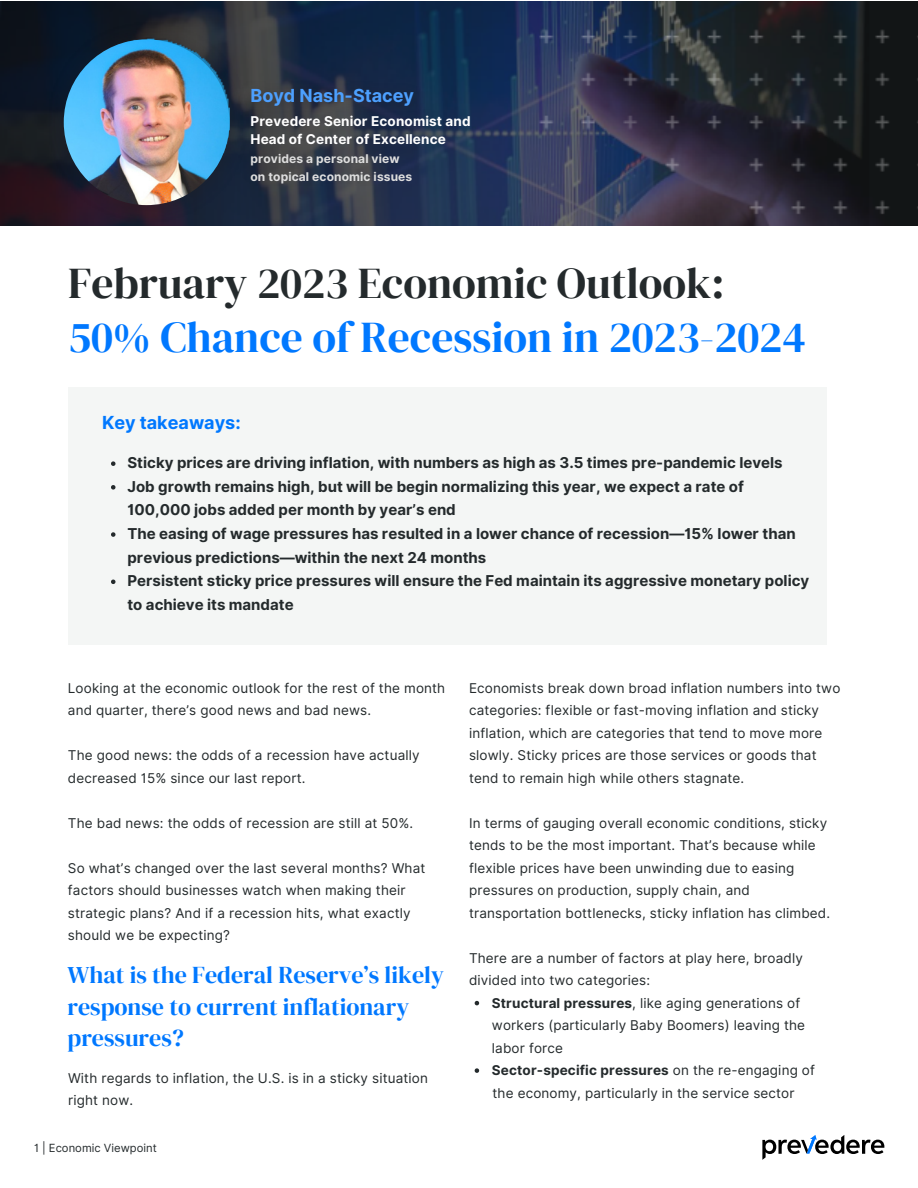
<style>
.page{position:relative;width:918px;height:1188px;background:#fff}
.page>*{position:absolute;margin:0;border:0;box-sizing:border-box;transform-origin:0 0}
.t1{font:43.5px "DM Serif Display";color:#0078ff}
.t2{font:43.5px "DM Serif Display";color:#242a2c}
.t3{font:24px/31.5px "DM Serif Display";color:#0078ff}
.t4{font:700 18px "Inter";color:#4da0ff}
.t5{font:700 18px "Inter";color:#0078ff}
.t6{font:700 15px/23.7px "Inter";color:#242a2c}
.t7{font:13.5px/22.5px "Inter";letter-spacing:.01em;color:#242a2c}
.t8{font:700 13.5px/18px "Inter";letter-spacing:.01em;color:#fff}
.t9{font:700 12px/18px "Inter";letter-spacing:.01em;color:#dedede}
.t10{font:11.25px "Inter";color:#242a2c}
.s1{font-weight:700}
</style>
<div class="page">
<img style="left:0;top:1px;width:918px;height:224px">
<img style="left:50px;top:22px;width:199px;height:200px">
<img style="left:68px;top:37px;width:162px;height:164px">
<div style="left:68px;top:387px;width:758px;height:257px;background:#f4f6f5"></div>
<img style="left:238px;top:81px;width:186px;height:27px">
<img style="left:238px;top:108px;width:208px;height:33px">
<img style="left:238px;top:136px;width:185px;height:50px">
<svg style="left:762px;top:1135px;width:122px;height:25px"></svg>
<img style="left:64px;top:39px;width:166px;height:166px;border-radius:50%">
<svg style="left:475px;top:1001px;width:4px;height:4px"></svg>
<svg style="left:475px;top:1068px;width:4px;height:5px"></svg>
<svg style="left:111px;top:461px;width:5px;height:5px"></svg>
<svg style="left:111px;top:485px;width:5px;height:5px"></svg>
<svg style="left:111px;top:532px;width:5px;height:5px"></svg>
<svg style="left:111px;top:580px;width:5px;height:4px"></svg>
<h3 class="t4" style="left:251px;top:85px;width:165px">Boyd Nash-Stacey</h3>
<p class="t8" style="left:251px;top:112px;width:222px">Prevedere Senior Economist and<br>Head of Center of Excellence</p>
<p class="t9" style="left:251px;top:150px;width:163px">provides a personal view on topical economic issues</p>
<h1 class="t2" style="left:68px;top:253px;width:658px">February 2023 Economic Outlook:</h1>
<h1 class="t1" style="left:68px;top:307px;width:739px">50% Chance of Recession in 2023-2024</h1>
<h3 class="t5" style="left:102px;top:411px;width:140px">Key takeaways:</h3>
<p class="t6" style="left:127px;top:451px;width:683px">Sticky prices are driving inflation, with numbers as high as 3.5 times pre-pandemic levels Job growth remains high, but will be begin normalizing this year, we expect a rate of 100,000 jobs added per month by year’s end<br>The easing of wage pressures has resulted in a lower chance of recession—15% lower than previous predictions—within the next 24 months<br>Persistent sticky price pressures will ensure the Fed maintain its aggressive monetary policy to achieve its mandate</p>
<p class="t7" style="left:68px;top:676px;width:379px">Looking at the economic outlook for the rest of the month and quarter, there’s good news and bad news.</p>
<p class="t7" style="left:68px;top:744px;width:353px">The good news: the odds of a recession have actually decreased 15% since our last report.</p>
<p class="t7" style="left:68px;top:811px;width:347px">The bad news: the odds of recession are still at 50%.</p>
<p class="t7" style="left:68px;top:856px;width:359px">So what’s changed over the last several months? What factors should businesses watch when making their strategic plans? And if a recession hits, what exactly should we be expecting?</p>
<h2 class="t3" style="left:68px;top:959px;width:378px">What is the Federal Reserve’s likely response to current inflationary pressures?</h2>
<p class="t7" style="left:68px;top:1066px;width:361px">With regards to inflation, the U.S. is in a sticky situation right now.</p>
<p class="t10" style="left:34px;top:1141px;width:124px">1 | Economic Viewpoint</p>
<p class="t7" style="left:469px;top:676px;width:373px">Economists break down broad inflation numbers into two categories: flexible or fast-moving inflation and sticky inflation, which are categories that tend to move more slowly. Sticky prices are those services or goods that tend to remain high while others stagnate.</p>
<p class="t7" style="left:469px;top:811px;width:363px">In terms of gauging overall economic conditions, sticky tends to be the most important. That’s because while flexible prices have been unwinding due to easing pressures on production, supply chain, and transportation bottlenecks, sticky inflation has climbed.</p>
<p class="t7" style="left:469px;top:946px;width:335px">There are a number of factors at play here, broadly divided into two categories:</p>
<p class="t7" style="left:492px;top:991px;width:325px"><span class="s1">Structural pressures</span>, like aging generations of workers (particularly Baby Boomers) leaving the labor force<br><span class="s1">Sector-specific pressures</span> on the re-engaging of</p>
<p class="t7" style="left:493px;top:1081px;width:304px">the economy, particularly in the service sector</p>
</div>
